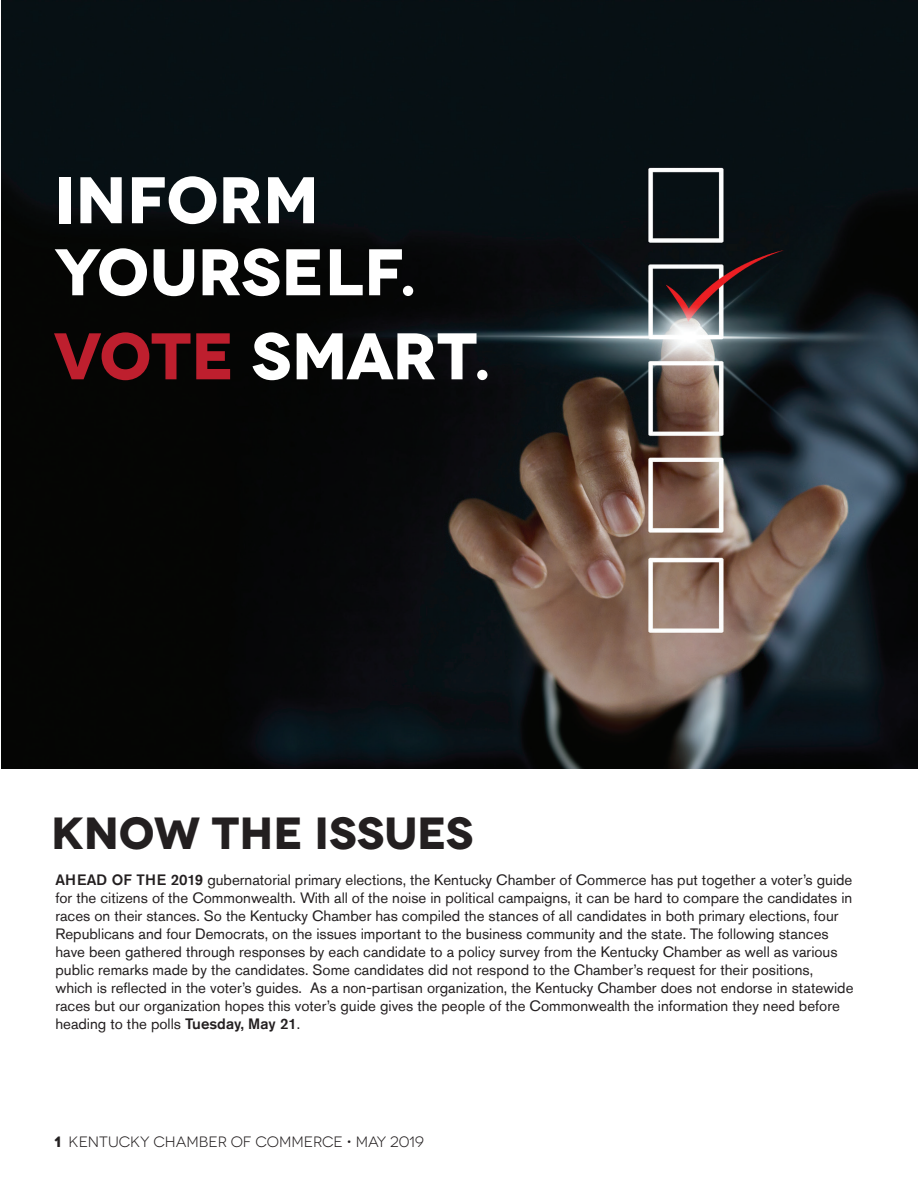
<style>
.page{position:relative;width:918px;height:1188px;background:#fff}
.page>*{position:absolute;margin:0;border:0;box-sizing:border-box;transform-origin:0 0}
.t1{font:700 65.7px/72px "Novecentowide";color:#fff}
.t2{font:700 45px "Novecentowide";color:#231f20}
.t3{font:15px/18px "Akzidenz Grotesk Std";color:#231f20}
.t4{font:15px "Novecentowide";color:#231f20}
.s1{color:#be1f2e}
.s2{font-weight:500}
.s3{font-weight:700}
</style>
<div class="page">
<img style="left:1px;top:0;width:917px;height:769px">
<h1 class="t1" style="left:54px;top:165px;width:365px">INFORM<br>YOURSELF.</h1>
<h1 class="t1" style="left:54px;top:321px;width:439px"><span class="s1">VOTE</span> SMART.</h1>
<h2 class="t2" style="left:51px;top:805px;width:424px">KNOW THE ISSUES</h2>
<p class="t3" style="left:55px;top:871px;width:800px"><span class="s2">AHEAD OF THE 2019</span> gubernatorial primary elections, the Kentucky Chamber of Commerce has put together a voter’s guide for the citizens of the Commonwealth. With all of the noise in political campaigns, it can be hard to compare the candidates in races on their stances. So the Kentucky Chamber has compiled the stances of all candidates in both primary elections, four Republicans and four Democrats, on the issues important to the business community and the state. The following stances have been gathered through responses by each candidate to a policy survey from the Kentucky Chamber as well as various public remarks made by the candidates. Some candidates did not respond to the Chamber’s request for their positions, which is reflected in the voter’s guides. As a non-partisan organization, the Kentucky Chamber does not endorse in statewide races but our organization hopes this voter’s guide gives the people of the Commonwealth the information they need before heading to the polls <span class="s2">Tuesday, May 21</span>.</p>
<p class="t4" style="left:54px;top:1133px;width:372px"><span class="s3">1</span> KENTUCKY CHAMBER OF COMMERCE • MAY 2019</p>
</div>
